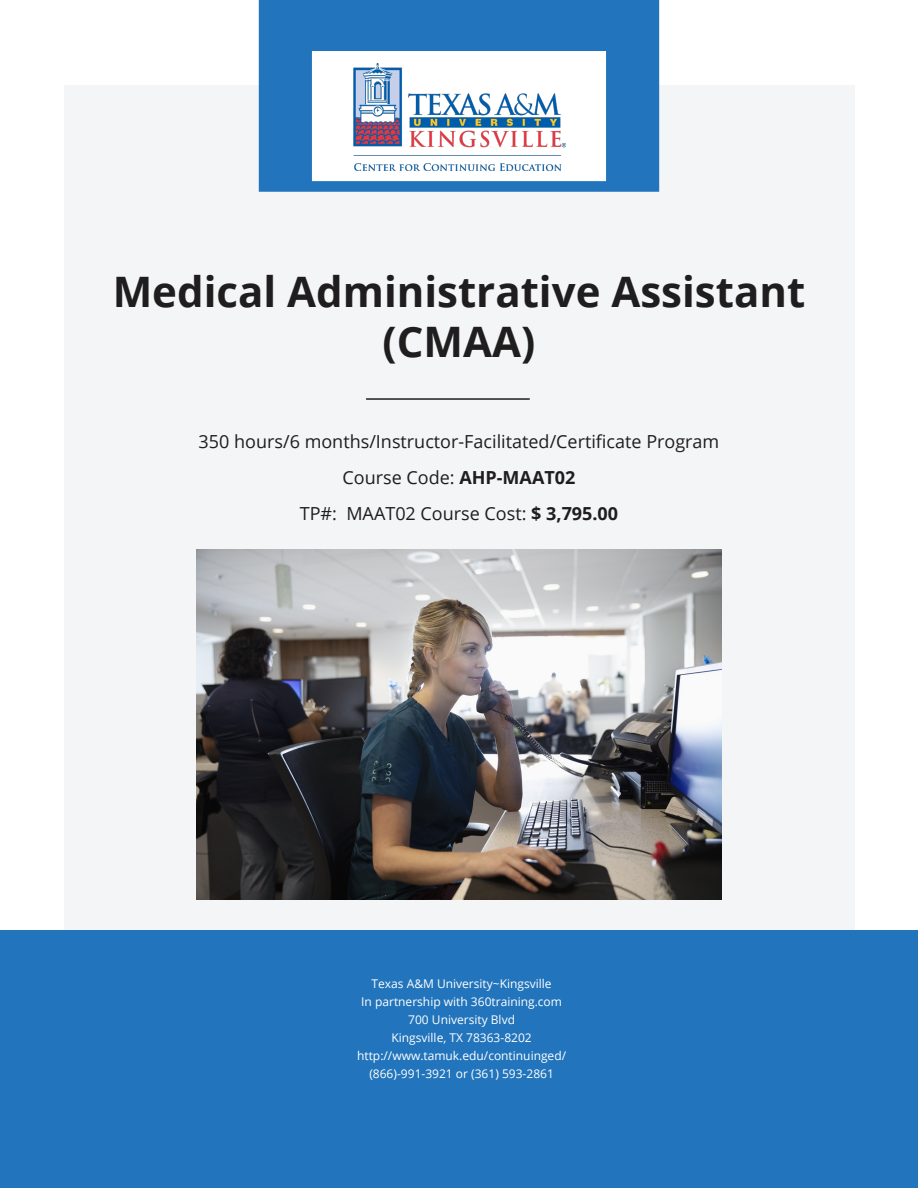
<style>
.page{position:relative;width:918px;height:1188px;background:#fff}
.page>*{position:absolute;margin:0;border:0;box-sizing:border-box;transform-origin:0 0}
.t1{font:700 42px/50.4px "Open Sans";color:#201d1e;text-align:center}
.t2{font:18px "Open Sans";color:#201d1e}
.t3{font:12px/18px "Open Sans";color:#fff;text-align:center}
.s1{font-weight:700}
</style>
<div class="page">
<div style="left:64px;top:85px;width:790px;height:1018px;background:#f3f5f6"></div>
<div style="left:0;top:931px;width:918px;height:257px;background:#2275bc"></div>
<div style="left:259px;top:0;width:400px;height:192px;background:#2275bc"></div>
<hr style="left:366px;top:398px;width:164px;height:2px;background:#201d1e">
<div style="left:312px;top:51px;width:294px;height:130px;background:#fff"></div>
<img style="left:352px;top:64px;width:214px;height:107px">
<img style="left:196px;top:550px;width:526px;height:350px">
<p class="t1" style="left:113px;top:265px;width:694px">Medical Administrative Assistant (CMAA)</p>
<p class="t2" style="left:199px;top:429px;width:522px">350 hours/6 months/Instructor-Facilitated/Certificate Program</p>
<p class="t2" style="left:343px;top:465px;width:234px">Course Code: <span class="s1">AHP-MAAT02</span></p>
<p class="t2" style="left:300px;top:501px;width:320px">TP#: MAAT02 Course Cost: <span class="s1">$ 3,795.00</span></p>
<p class="t3" style="left:357px;top:974px;width:210px">Texas A&amp;M University~Kingsville<br>In partnership with 360training.com<br>700 University Blvd<br>Kingsville, TX 78363-8202 http://www.tamuk.edu/continuinged/ (866)-991-3921 or (361) 593-2861</p>
</div>
